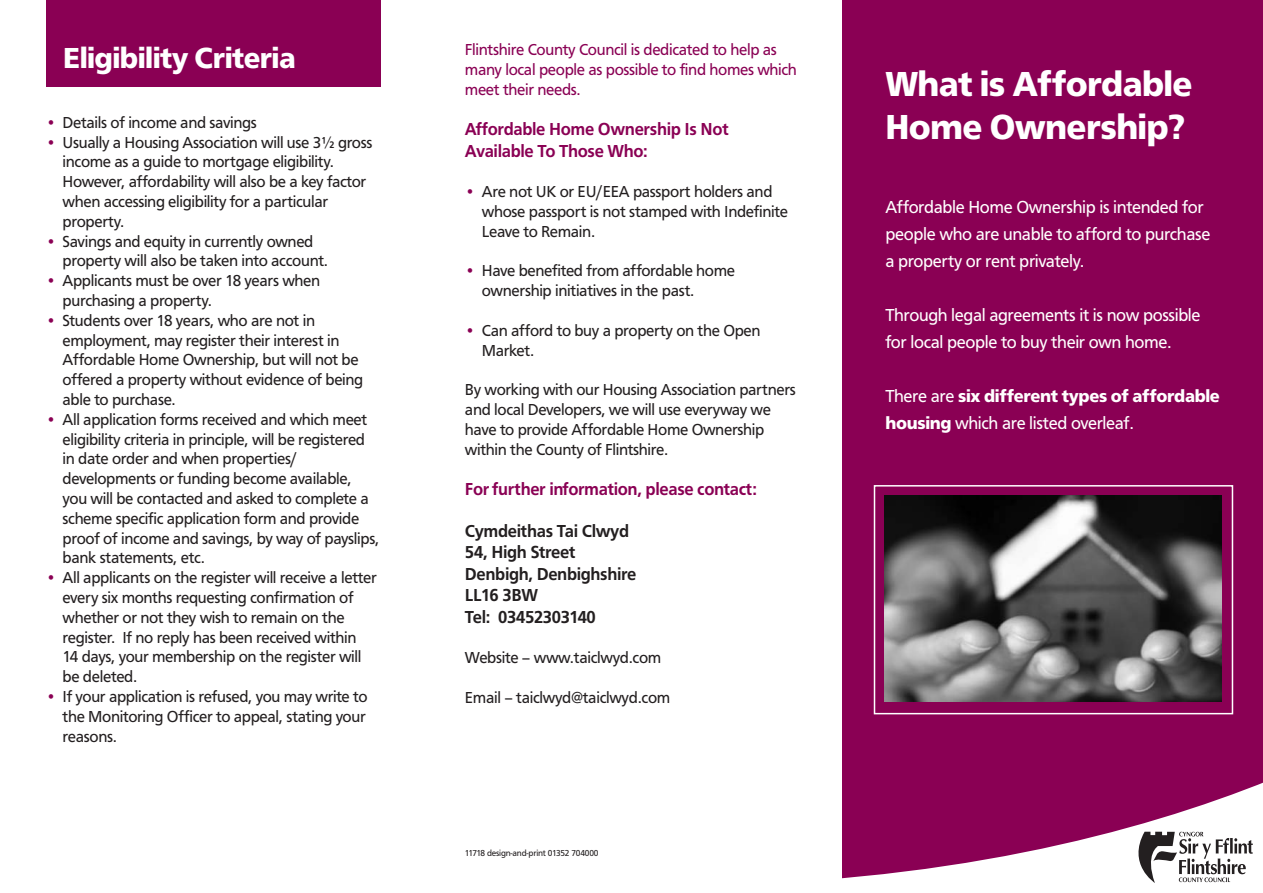
<style>
.page{position:relative;width:1263px;height:893px;background:#fff}
.page>*{position:absolute;margin:0;border:0;box-sizing:border-box;transform-origin:0 0}
.t1{font:700 36px/43.2px "Frutus T";letter-spacing:-.02em;color:#fff;scale:.96 1}
.t2{font:700 30px "Frutus T";letter-spacing:-.02em;color:#fff;scale:.96 1}
.t3{font:18px/27px "Frutus T";letter-spacing:-.02em;color:#fff;scale:.96 1}
.t4{font:500 18px/21.6px "Frutus T";letter-spacing:-.02em;color:#8a0054;scale:.96 1}
.t5{font:500 18px/21.6px "Frutus T";letter-spacing:-.02em;color:#231f20;scale:.96 1}
.t6{font:700 18px/27px "Frutus T";letter-spacing:-.02em;color:#fff;scale:.96 1}
.t7{font:16.5px/19.8px "Frutus T";letter-spacing:-.02em;color:#231f20;scale:.96 1}
.t8{font:16.5px/19.8px "Frutus T";letter-spacing:-.02em;color:#8a0054;scale:.96 1}
.t9{font:9px "Frutus T";letter-spacing:-.02em;color:#231f20;scale:.96 1}
.s1{color:#8a0054}
.s2{font-weight:400}
</style>
<div class="page">
<div style="left:842px;top:0;width:421px;height:893px;background:#8a0054"></div>
<svg style="left:842px;top:713px;width:421px;height:180px"></svg>
<svg style="left:1138px;top:832px;width:115px;height:51px;background:#b6b5b5"></svg>
<div style="left:874px;top:485px;width:359px;height:229px;border:2px solid #fff"></div>
<img style="left:884px;top:495px;width:338px;height:207px">
<div style="left:46px;top:0;width:334px;height:87px;background:#8a0054"></div>
<h2 class="t2" style="left:63px;top:46px;width:244px">Eligibility Criteria</h2>
<p class="t7" style="left:46px;top:114px;width:221px"><span class="s1">•</span> Details of income and savings</p>
<p class="t7" style="left:63px;top:133px;width:324px;text-indent:-17px"><span class="s1">•</span> Usually a Housing Association will use 3½ gross income as a guide to mortgage eligibility.<br>However, affordability will also be a key factor when accessing eligibility for a particular property.</p>
<p class="t7" style="left:63px;top:232px;width:278px;text-indent:-17px"><span class="s1">•</span> Savings and equity in currently owned property will also be taken into account.</p>
<p class="t7" style="left:63px;top:272px;width:270px;text-indent:-17px"><span class="s1">•</span> Applicants must be over 18 years when purchasing a property.</p>
<p class="t7" style="left:63px;top:312px;width:315px;text-indent:-17px"><span class="s1">•</span> Students over 18 years, who are not in employment, may register their interest in Affordable Home Ownership, but will not be offered a property without evidence of being able to purchase.</p>
<p class="t7" style="left:63px;top:411px;width:331px;text-indent:-17px"><span class="s1">•</span> All application forms received and which meet eligibility criteria in principle, will be registered in date order and when properties/ developments or funding become available, you will be contacted and asked to complete a scheme specific application form and provide proof of income and savings, by way of payslips, bank statements, etc.</p>
<p class="t7" style="left:63px;top:569px;width:329px;text-indent:-17px"><span class="s1">•</span> All applicants on the register will receive a letter every six months requesting confirmation of whether or not they wish to remain on the register. If no reply has been received within<br>14 days, your membership on the register will be deleted.</p>
<p class="t7" style="left:63px;top:688px;width:319px;text-align:justify;text-indent:-17px"><span class="s1">•</span> If your application is refused, you may write to the Monitoring Officer to appeal, stating your reasons.</p>
<p class="t8" style="left:465px;top:41px;width:347px">Flintshire County Council is dedicated to help as many local people as possible to find homes which meet their needs.</p>
<p class="t4" style="left:465px;top:120px;width:276px">Affordable Home Ownership Is Not<br>Available To Those Who:</p>
<p class="t7" style="left:482px;top:183px;width:320px;text-indent:-17px"><span class="s1">•</span> Are not UK or EU/EEA passport holders and whose passport is not stamped with Indefinite<br>Leave to Remain.</p>
<p class="t7" style="left:482px;top:262px;width:265px;text-indent:-17px"><span class="s1">•</span> Have benefited from affordable home ownership initiatives in the past.</p>
<p class="t7" style="left:482px;top:322px;width:292px;text-indent:-17px"><span class="s1">•</span> Can afford to buy a property on the Open<br>Market.</p>
<p class="t7" style="left:465px;top:381px;width:346px">By working with our Housing Association partners and local Developers, we will use everyway we have to provide Affordable Home Ownership within the County of Flintshire.</p>
<p class="t4" style="left:465px;top:480px;width:306px">For further information, please contact:</p>
<p class="t5" style="left:465px;top:521px;width:180px">Cymdeithas Tai Clwyd<br>54, High Street<br>Denbigh, Denbighshire<br>LL16 3BW<br>Tel: 03452303140</p>
<p class="t7" style="left:465px;top:649px;width:206px">Website – www.taiclwyd.com</p>
<p class="t7" style="left:465px;top:689px;width:215px">Email – taiclwyd@taiclwyd.com</p>
<p class="t9" style="left:465px;top:850px;width:141px">11718 design-and-print 01352 704000</p>
<h1 class="t1" style="left:885px;top:65px;width:321px">What is Affordable<br>Home Ownership?</h1>
<p class="t3" style="left:885px;top:195px;width:340px">Affordable Home Ownership is intended for people who are unable to afford to purchase a property or rent privately.</p>
<p class="t3" style="left:885px;top:303px;width:330px">Through legal agreements it is now possible for local people to buy their own home.</p>
<p class="t6" style="left:885px;top:384px;width:350px"><span class="s2">There are</span> six different types of affordable housing <span class="s2">which are listed overleaf.</span></p>
</div>
